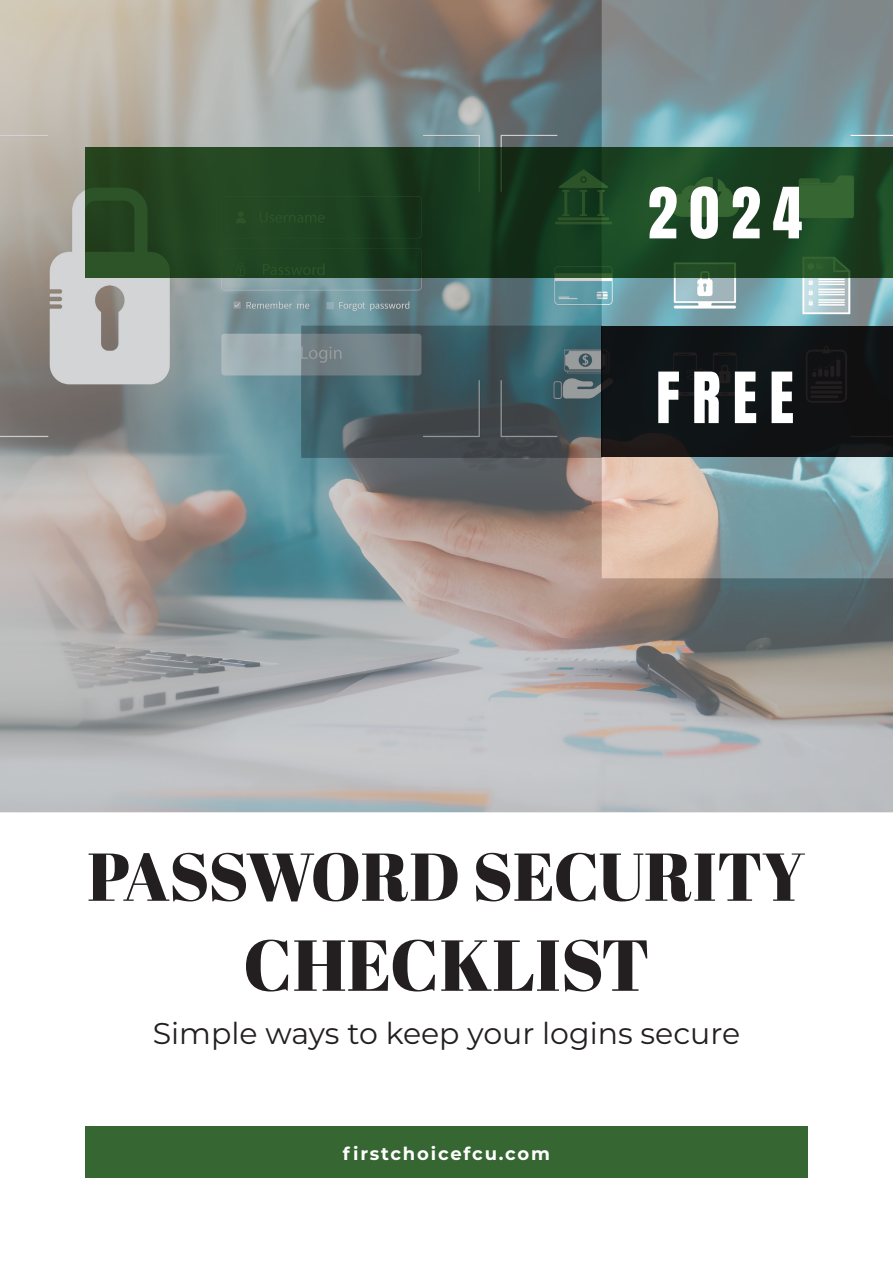
<style>
.page{position:relative;width:893px;height:1263px;background:#fff}
.page>*{position:absolute;margin:0;border:0;box-sizing:border-box;transform-origin:0 0}
.Paragraph_Style_2{font:72px "Abril Fatface";color:#231f20}
.Paragraph_Style_2-2{font:67.5px "Abril Fatface";letter-spacing:-.01em;color:#231f20}
.Paragraph_Style_1{font:60px "Anton";letter-spacing:.2em;color:#fff}
.Paragraph_Style_3{font:30px "Montserrat";color:#231f20}
.Paragraph_Style_4{font:700 18px "Montserrat";letter-spacing:.1em;color:#fff}
</style>
<div class="page">
<div style="left:85px;top:1127px;width:723px;height:51px;background:#366631"></div>
<img style="left:0;top:0;width:893px;height:811px">
<svg style="left:85px;top:147px;width:808px;height:130px;background:#1d4220"></svg>
<svg style="left:602px;top:326px;width:291px;height:131px;background:#111415"></svg>
<svg style="left:301px;top:326px;width:301px;height:132px;background:#485d63"></svg>
<p class="Paragraph_Style_1" style="left:648px;top:183px;width:156px">2024</p>
<p class="Paragraph_Style_1" style="left:656px;top:367px;width:139px">FREE</p>
<p class="Paragraph_Style_2-2" style="left:88px;top:829px;width:719px">PASSWORD SECURITY</p>
<p class="Paragraph_Style_2" style="left:243px;top:914px;width:408px">CHECKLIST</p>
<p class="Paragraph_Style_3" style="left:153px;top:1013px;width:589px">Simple ways to keep your logins secure</p>
<p class="Paragraph_Style_4" style="left:343px;top:1141px;width:209px">firstchoicefcu.com</p>
</div>
